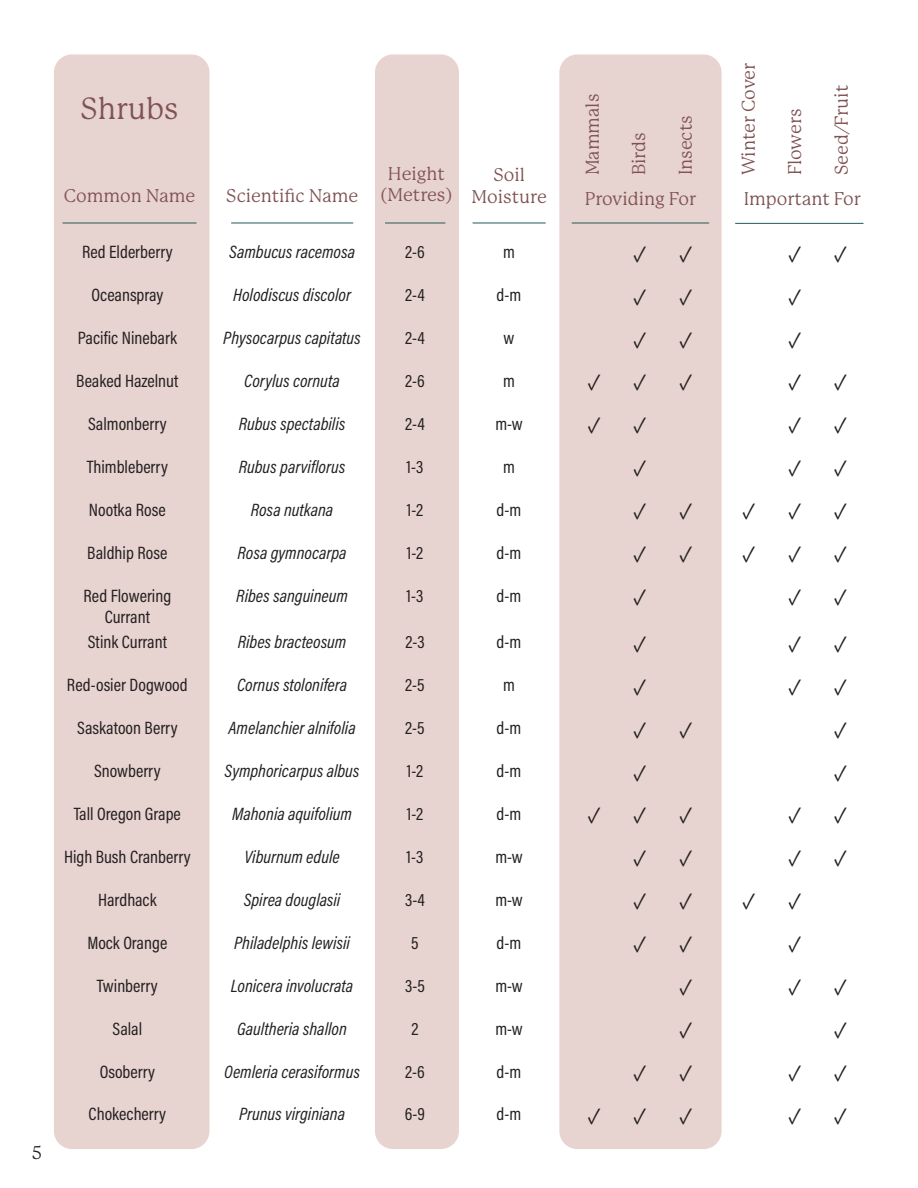
<style>
.page{position:relative;width:918px;height:1188px;background:#fff}
.page>*{position:absolute;margin:0;border:0;box-sizing:border-box;transform-origin:0 0}
.t1{font:30px "P22 Mackinac Pro";color:#805253}
.t2{font:22.5px "Acumin Pro Cond";color:#231f20}
.t3{font:18px/21.6px "Acumin Pro Cond";color:#231f20;text-align:center}
.t4{font:italic 18px "Acumin Pro Cond";color:#231f20}
.t5{font:18px/21.6px "P22 Mackinac Pro";color:#805253;text-align:center}
.t6{font:18px "P22 Mackinac Pro";color:#231f20}
</style>
<div class="page">
<div style="left:54px;top:54px;width:155px;height:1095px;background:#e7d3cf;border-radius:18px"></div>
<div style="left:375px;top:54px;width:84px;height:1095px;background:#e7d3cf;border-radius:18px"></div>
<div style="left:559px;top:54px;width:163px;height:1095px;background:#e7d3cf;border-radius:18px"></div>
<hr style="left:63px;top:223px;width:133px;height:1px;background:#24595c">
<hr style="left:231px;top:223px;width:122px;height:1px;background:#24595c">
<hr style="left:385px;top:223px;width:60px;height:1px;background:#24595c">
<hr style="left:473px;top:223px;width:73px;height:1px;background:#24595c">
<hr style="left:572px;top:223px;width:137px;height:1px;background:#24595c">
<hr style="left:735px;top:223px;width:129px;height:1px;background:#24595c">
<p class="t6" style="left:32px;top:1143px;width:12px">5</p>
<p class="t5" style="left:738px;top:175px;width:114px;rotate:-90deg">Winter Cover</p>
<p class="t5" style="left:831px;top:175px;width:92px;rotate:-90deg">Seed/Fruit</p>
<p class="t5" style="left:582px;top:175px;width:83px;rotate:-90deg">Mammals</p>
<h1 class="t1" style="left:81px;top:91px;width:99px">Shrubs</h1>
<p class="t5" style="left:784px;top:175px;width:68px;rotate:-90deg">Flowers</p>
<p class="t5" style="left:675px;top:175px;width:62px;rotate:-90deg">Insects</p>
<p class="t5" style="left:628px;top:175px;width:44px;rotate:-90deg">Birds</p>
<p class="t5" style="left:381px;top:163px;width:73px">Height (Metres)</p>
<p class="t5" style="left:472px;top:164px;width:77px">Soil<br>Moisture</p>
<p class="t5" style="left:64px;top:185px;width:133px">Common Name</p>
<p class="t5" style="left:226px;top:185px;width:134px">Scientific Name</p>
<p class="t5" style="left:585px;top:188px;width:113px">Providing For</p>
<p class="t5" style="left:744px;top:188px;width:119px">Important For</p>
<p class="t3" style="left:82px;top:241px;width:92px">Red Elderberry</p>
<p class="t4" style="left:229px;top:241px;width:128px">Sambucus racemosa</p>
<p class="t3" style="left:405px;top:241px;width:21px">2-6</p>
<p class="t3" style="left:503px;top:241px;width:13px">m</p>
<p class="t2" style="left:633px;top:239px;width:60px">✓ ✓</p>
<p class="t2" style="left:788px;top:239px;width:60px">✓ ✓</p>
<p class="t3" style="left:91px;top:284px;width:73px">Oceanspray</p>
<p class="t4" style="left:233px;top:283px;width:119px">Holodiscus discolor</p>
<p class="t3" style="left:405px;top:284px;width:21px">2-4</p>
<p class="t3" style="left:497px;top:284px;width:26px">d-m</p>
<p class="t2" style="left:633px;top:282px;width:60px">✓ ✓</p>
<p class="t2" style="left:788px;top:282px;width:15px">✓</p>
<p class="t3" style="left:78px;top:327px;width:101px">Pacific Ninebark</p>
<p class="t4" style="left:223px;top:326px;width:139px">Physocarpus capitatus</p>
<p class="t3" style="left:405px;top:327px;width:21px">2-4</p>
<p class="t3" style="left:504px;top:327px;width:12px">w</p>
<p class="t2" style="left:633px;top:325px;width:60px">✓ ✓</p>
<p class="t2" style="left:788px;top:325px;width:15px">✓</p>
<p class="t3" style="left:76px;top:370px;width:104px">Beaked Hazelnut</p>
<p class="t4" style="left:244px;top:369px;width:97px">Corylus cornuta</p>
<p class="t3" style="left:405px;top:370px;width:21px">2-6</p>
<p class="t3" style="left:503px;top:370px;width:13px">m</p>
<p class="t2" style="left:588px;top:368px;width:60px">✓ ✓</p>
<p class="t2" style="left:679px;top:368px;width:15px">✓</p>
<p class="t2" style="left:788px;top:368px;width:60px">✓ ✓</p>
<p class="t3" style="left:88px;top:413px;width:80px">Salmonberry</p>
<p class="t4" style="left:239px;top:412px;width:108px">Rubus spectabilis</p>
<p class="t3" style="left:405px;top:413px;width:21px">2-4</p>
<p class="t3" style="left:495px;top:413px;width:29px">m-w</p>
<p class="t2" style="left:588px;top:411px;width:60px">✓ ✓</p>
<p class="t2" style="left:788px;top:411px;width:60px">✓ ✓</p>
<p class="t3" style="left:87px;top:456px;width:83px">Thimbleberry</p>
<p class="t4" style="left:239px;top:455px;width:108px">Rubus parviflorus</p>
<p class="t3" style="left:407px;top:456px;width:18px">1-3</p>
<p class="t3" style="left:503px;top:456px;width:13px">m</p>
<p class="t2" style="left:633px;top:454px;width:15px">✓</p>
<p class="t2" style="left:788px;top:454px;width:60px">✓ ✓</p>
<p class="t3" style="left:89px;top:498px;width:78px">Nootka Rose</p>
<p class="t4" style="left:251px;top:498px;width:84px">Rosa nutkana</p>
<p class="t3" style="left:407px;top:498px;width:18px">1-2</p>
<p class="t3" style="left:497px;top:498px;width:26px">d-m</p>
<p class="t2" style="left:633px;top:497px;width:60px">✓ ✓</p>
<p class="t2" style="left:742px;top:497px;width:60px">✓ ✓</p>
<p class="t2" style="left:834px;top:497px;width:15px">✓</p>
<p class="t3" style="left:87px;top:541px;width:82px">Baldhip Rose</p>
<p class="t4" style="left:238px;top:541px;width:110px">Rosa gymnocarpa</p>
<p class="t3" style="left:407px;top:541px;width:18px">1-2</p>
<p class="t3" style="left:497px;top:541px;width:26px">d-m</p>
<p class="t2" style="left:633px;top:540px;width:60px">✓ ✓</p>
<p class="t2" style="left:742px;top:540px;width:60px">✓ ✓</p>
<p class="t2" style="left:834px;top:540px;width:15px">✓</p>
<p class="t3" style="left:83px;top:584px;width:89px">Red Flowering<br>Currant</p>
<p class="t4" style="left:236px;top:584px;width:113px">Ribes sanguineum</p>
<p class="t3" style="left:407px;top:584px;width:18px">1-3</p>
<p class="t3" style="left:497px;top:584px;width:26px">d-m</p>
<p class="t2" style="left:633px;top:583px;width:15px">✓</p>
<p class="t2" style="left:788px;top:583px;width:60px">✓ ✓</p>
<p class="t3" style="left:88px;top:631px;width:81px">Stink Currant</p>
<p class="t4" style="left:238px;top:631px;width:110px">Ribes bracteosum</p>
<p class="t3" style="left:405px;top:631px;width:21px">2-3</p>
<p class="t3" style="left:497px;top:631px;width:26px">d-m</p>
<p class="t2" style="left:633px;top:630px;width:15px">✓</p>
<p class="t2" style="left:788px;top:630px;width:60px">✓ ✓</p>
<p class="t3" style="left:67px;top:674px;width:122px">Red-osier Dogwood</p>
<p class="t4" style="left:237px;top:674px;width:112px">Cornus stolonifera</p>
<p class="t3" style="left:405px;top:674px;width:21px">2-5</p>
<p class="t3" style="left:503px;top:674px;width:13px">m</p>
<p class="t2" style="left:633px;top:672px;width:15px">✓</p>
<p class="t2" style="left:788px;top:672px;width:60px">✓ ✓</p>
<p class="t3" style="left:77px;top:717px;width:102px">Saskatoon Berry</p>
<p class="t4" style="left:228px;top:716px;width:129px">Amelanchier alnifolia</p>
<p class="t3" style="left:405px;top:717px;width:21px">2-5</p>
<p class="t3" style="left:497px;top:717px;width:26px">d-m</p>
<p class="t2" style="left:633px;top:715px;width:60px">✓ ✓</p>
<p class="t2" style="left:834px;top:715px;width:15px">✓</p>
<p class="t3" style="left:94px;top:760px;width:68px">Snowberry</p>
<p class="t4" style="left:225px;top:759px;width:136px">Symphoricarpus albus</p>
<p class="t3" style="left:407px;top:760px;width:18px">1-2</p>
<p class="t3" style="left:497px;top:760px;width:26px">d-m</p>
<p class="t2" style="left:633px;top:758px;width:15px">✓</p>
<p class="t2" style="left:834px;top:758px;width:15px">✓</p>
<p class="t3" style="left:74px;top:803px;width:109px">Tall Oregon Grape</p>
<p class="t4" style="left:232px;top:802px;width:121px">Mahonia aquifolium</p>
<p class="t3" style="left:407px;top:803px;width:18px">1-2</p>
<p class="t3" style="left:497px;top:803px;width:26px">d-m</p>
<p class="t2" style="left:588px;top:801px;width:60px">✓ ✓</p>
<p class="t2" style="left:679px;top:801px;width:15px">✓</p>
<p class="t2" style="left:788px;top:801px;width:60px">✓ ✓</p>
<p class="t3" style="left:64px;top:846px;width:128px">High Bush Cranberry</p>
<p class="t4" style="left:244px;top:845px;width:97px">Viburnum edule</p>
<p class="t3" style="left:407px;top:846px;width:18px">1-3</p>
<p class="t3" style="left:495px;top:846px;width:29px">m-w</p>
<p class="t2" style="left:633px;top:844px;width:60px">✓ ✓</p>
<p class="t2" style="left:788px;top:844px;width:60px">✓ ✓</p>
<p class="t3" style="left:98px;top:889px;width:60px">Hardhack</p>
<p class="t4" style="left:244px;top:888px;width:98px">Spirea douglasii</p>
<p class="t3" style="left:405px;top:889px;width:21px">3-4</p>
<p class="t3" style="left:495px;top:889px;width:29px">m-w</p>
<p class="t2" style="left:633px;top:887px;width:60px">✓ ✓</p>
<p class="t2" style="left:742px;top:887px;width:60px">✓ ✓</p>
<p class="t3" style="left:87px;top:932px;width:81px">Mock Orange</p>
<p class="t4" style="left:234px;top:931px;width:117px">Philadelphis lewisii</p>
<p class="t3" style="left:411px;top:932px;width:9px">5</p>
<p class="t3" style="left:497px;top:932px;width:26px">d-m</p>
<p class="t2" style="left:633px;top:930px;width:60px">✓ ✓</p>
<p class="t2" style="left:788px;top:930px;width:15px">✓</p>
<p class="t3" style="left:97px;top:974px;width:62px">Twinberry</p>
<p class="t4" style="left:231px;top:974px;width:124px">Lonicera involucrata</p>
<p class="t3" style="left:405px;top:974px;width:21px">3-5</p>
<p class="t3" style="left:495px;top:974px;width:29px">m-w</p>
<p class="t2" style="left:679px;top:973px;width:15px">✓</p>
<p class="t2" style="left:788px;top:973px;width:60px">✓ ✓</p>
<p class="t3" style="left:112px;top:1017px;width:31px">Salal</p>
<p class="t4" style="left:237px;top:1017px;width:111px">Gaultheria shallon</p>
<p class="t3" style="left:411px;top:1017px;width:9px">2</p>
<p class="t3" style="left:495px;top:1017px;width:29px">m-w</p>
<p class="t2" style="left:679px;top:1016px;width:15px">✓</p>
<p class="t2" style="left:834px;top:1016px;width:15px">✓</p>
<p class="t3" style="left:100px;top:1060px;width:57px">Osoberry</p>
<p class="t4" style="left:224px;top:1060px;width:137px">Oemleria cerasiformus</p>
<p class="t3" style="left:405px;top:1060px;width:21px">2-6</p>
<p class="t3" style="left:497px;top:1060px;width:26px">d-m</p>
<p class="t2" style="left:633px;top:1059px;width:60px">✓ ✓</p>
<p class="t2" style="left:788px;top:1059px;width:60px">✓ ✓</p>
<p class="t3" style="left:89px;top:1103px;width:79px">Chokecherry</p>
<p class="t4" style="left:239px;top:1103px;width:108px">Prunus virginiana</p>
<p class="t3" style="left:405px;top:1103px;width:22px">6-9</p>
<p class="t3" style="left:497px;top:1103px;width:26px">d-m</p>
<p class="t2" style="left:588px;top:1102px;width:60px">✓ ✓</p>
<p class="t2" style="left:679px;top:1102px;width:15px">✓</p>
<p class="t2" style="left:788px;top:1102px;width:60px">✓ ✓</p>
</div>
